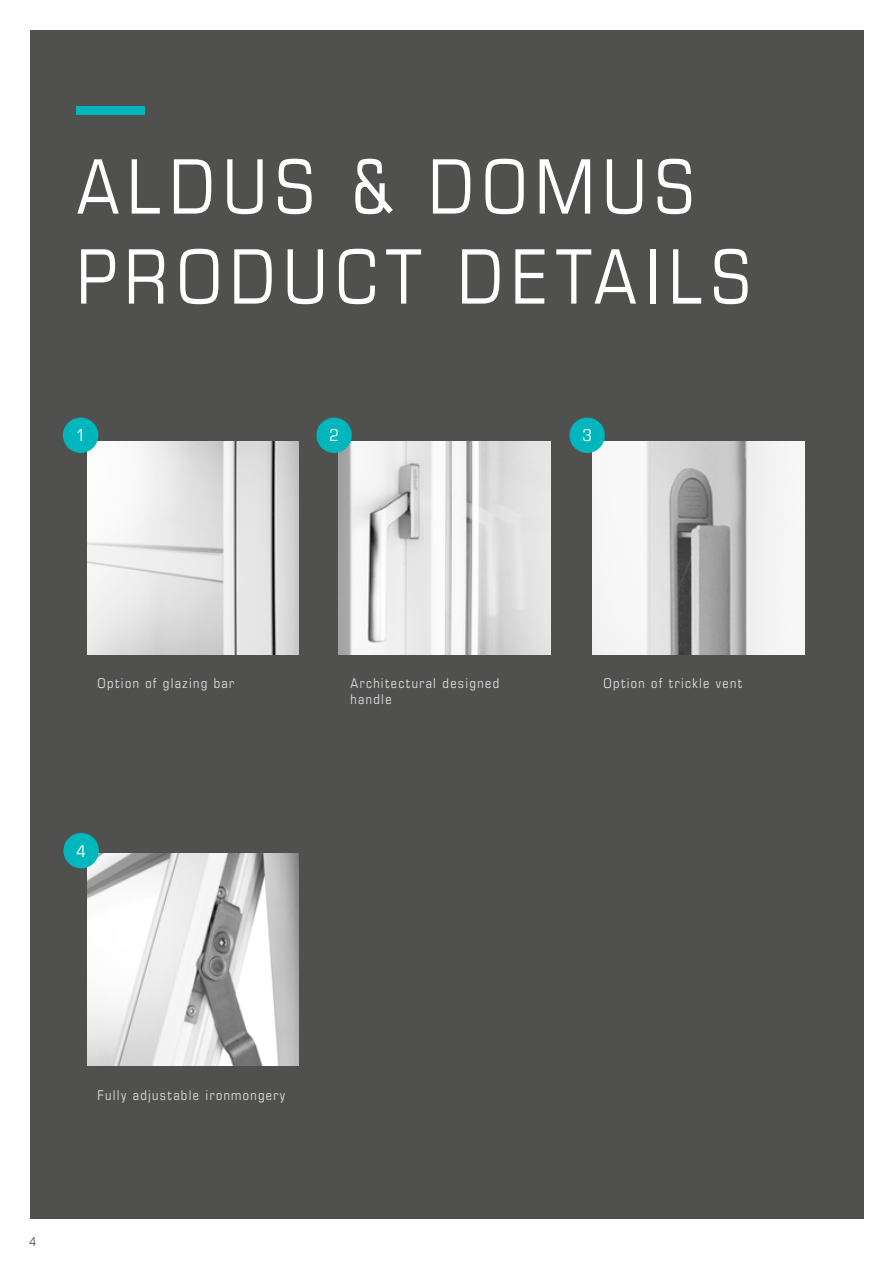
<style>
.page{position:relative;width:893px;height:1263px;background:#fff}
.page>*{position:absolute;margin:0;border:0;box-sizing:border-box;transform-origin:0 0}
.t1{font:condensed 75px/90px "Eurostile LT Std";letter-spacing:.1em;color:#fff}
.t2{font:condensed 16.5px "Eurostile LT Std";color:#fff}
.t3{font:condensed 13.5px/16.2px "Eurostile LT Std";letter-spacing:.1em;color:#dcddde}
.t4{font:condensed 12px "Eurostile LT Std";color:#50504f}
</style>
<div class="page">
<div style="left:30px;top:30px;width:833px;height:1188px;background:#50504f"></div>
<div style="left:77px;top:106px;width:68px;height:9px;background:#00b6bd"></div>
<img style="left:339px;top:442px;width:211px;height:213px">
<img style="left:87px;top:442px;width:211px;height:213px">
<img style="left:593px;top:442px;width:211px;height:213px">
<img style="left:87px;top:853px;width:211px;height:213px">
<div style="left:63px;top:418px;width:35px;height:35px;background:#00b6bd;border-radius:50%"></div>
<div style="left:63px;top:833px;width:36px;height:35px;background:#00b6bd;border-radius:50%"></div>
<div style="left:316px;top:418px;width:36px;height:35px;background:#00b6bd;border-radius:50%"></div>
<div style="left:569px;top:418px;width:36px;height:35px;background:#00b6bd;border-radius:50%"></div>
<h1 class="t1" style="left:77px;top:141px;width:676px">ALDUS &amp; DOMUS<br>PRODUCT DETAILS</h1>
<p class="t2" style="left:76px;top:426px;width:11px">1</p>
<p class="t2" style="left:330px;top:426px;width:11px">2</p>
<p class="t2" style="left:582px;top:426px;width:11px">3</p>
<p class="t3" style="left:98px;top:675px;width:138px">Option of glazing bar</p>
<p class="t3" style="left:351px;top:675px;width:150px">Architectural designed handle</p>
<p class="t3" style="left:604px;top:675px;width:140px">Option of trickle vent</p>
<p class="t2" style="left:77px;top:841px;width:11px">4</p>
<p class="t4" style="left:29px;top:1234px;width:8px">4</p>
<p class="t3" style="left:98px;top:1086px;width:189px">Fully adjustable ironmongery</p>
</div>
